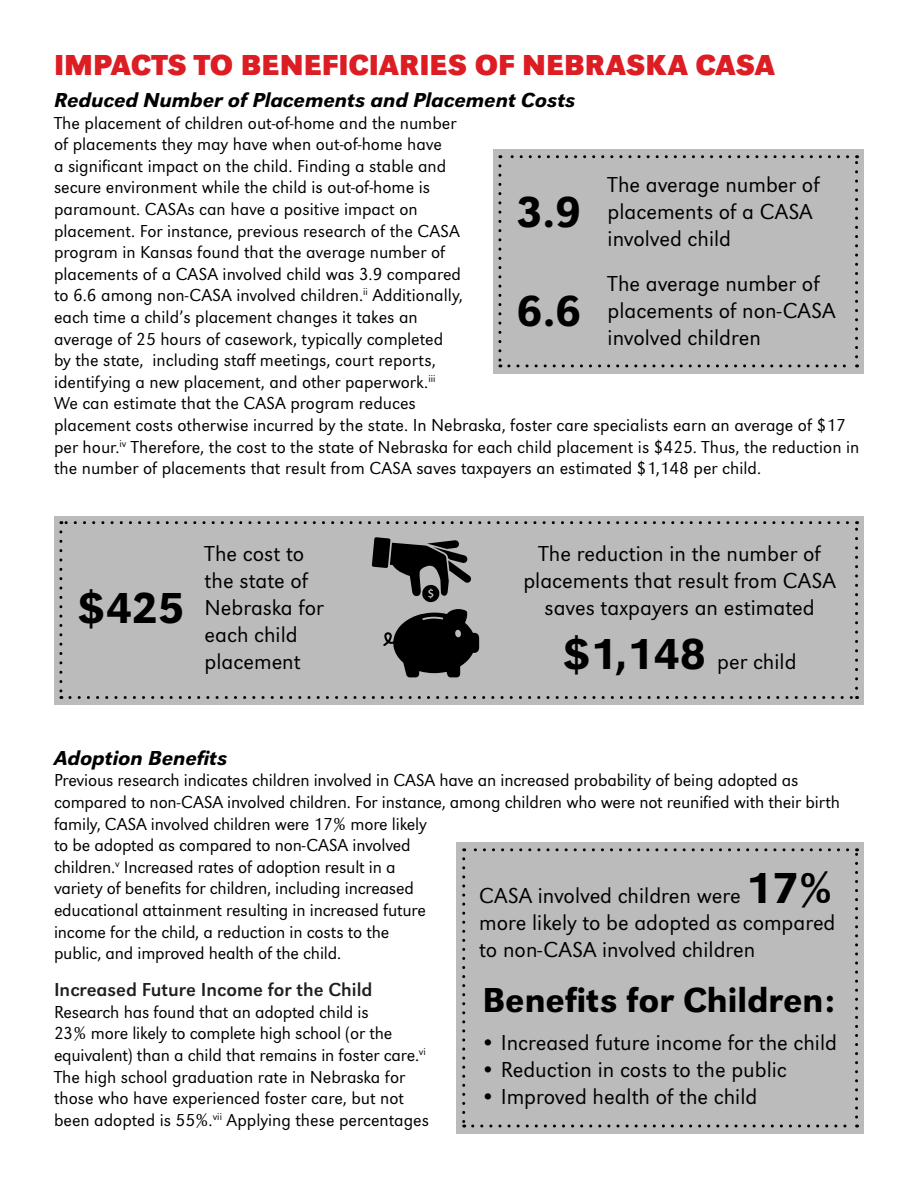
<style>
.page{position:relative;width:918px;height:1188px;background:#fff}
.page>*{position:absolute;margin:0;border:0;box-sizing:border-box;transform-origin:0 0}
.Text{font:500 45px "URW Grotesk";color:#000001}
.Text-2{font:500 36px "URW Grotesk";color:#000001}
.t1{font:700 30px "URW Grotesk";color:#dd1d24}
.Text-3{font:300 22.5px/27px "URW Grotesk";color:#000001}
.Subheader{font:21px "URW Grotesk Med Ita";color:#000001}
.Subheader2{font:19.5px "URW Grotesk";color:#231f20}
.Text-4{font:300 18px/21.6px "URW Grotesk";color:#000001}
.s1{font-weight:500;font-size:45px}
</style>
<div class="page">
<div style="left:493px;top:150px;width:371px;height:224px;background:#bcbbbc"></div>
<svg style="left:498px;top:166px;width:3px;height:201px"></svg>
<svg style="left:509px;top:364px;width:349px;height:3px"></svg>
<svg style="left:855px;top:155px;width:3px;height:202px"></svg>
<svg style="left:500px;top:155px;width:348px;height:3px"></svg>
<div style="left:54px;top:516px;width:810px;height:188px;background:#bcbbbc"></div>
<svg style="left:59px;top:532px;width:3px;height:167px"></svg>
<svg style="left:70px;top:696px;width:788px;height:3px"></svg>
<svg style="left:855px;top:521px;width:3px;height:167px"></svg>
<svg style="left:61px;top:521px;width:787px;height:3px"></svg>
<div style="left:456px;top:843px;width:408px;height:291px;background:#bcbbbc"></div>
<svg style="left:462px;top:859px;width:3px;height:269px"></svg>
<svg style="left:473px;top:1125px;width:385px;height:3px"></svg>
<svg style="left:855px;top:848px;width:3px;height:269px"></svg>
<svg style="left:464px;top:848px;width:384px;height:3px"></svg>
<svg style="left:383px;top:609px;width:96px;height:68px"></svg>
<svg style="left:372px;top:537px;width:99px;height:65px"></svg>
<p class="t1" style="left:54px;top:42px;width:723px">IMPACTS TO BENEFICIARIES OF NEBRASKA CASA</p>
<p class="Subheader" style="left:54px;top:88px;width:523px">Reduced Number of Placements and Placement Costs</p>
<p class="Text-4" style="left:54px;top:112px;width:807px">The placement of children out-of-home and the number<br>of placements they may have when out-of-home have<br>a significant impact on the child. Finding a stable and<br>secure environment while the child is out-of-home is<br>paramount. CASAs can have a positive impact on<br>placement. For instance, previous research of the CASA<br>program in Kansas found that the average number of<br>placements of a CASA involved child was 3.9 compared<br>to 6.6 among non-CASA involved children.<sup>ii</sup> Additionally,<br>each time a child’s placement changes it takes an<br>average of 25 hours of casework, typically completed<br>by the state, including staff meetings, court reports,<br>identifying a new placement, and other paperwork.<sup>iii<br></sup>We can estimate that the CASA program reduces<br>placement costs otherwise incurred by the state. In Nebraska, foster care specialists earn an average of $17 per hour.<sup>iv</sup> Therefore, the cost to the state of Nebraska for each child placement is $425. Thus, the reduction in the number of placements that result from CASA saves taxpayers an estimated $1,148 per child.</p>
<p class="Text-3" style="left:608px;top:172px;width:214px">The average number of placements of a CASA involved child</p>
<p class="Text" style="left:517px;top:186px;width:66px">3.9</p>
<p class="Text-3" style="left:608px;top:271px;width:230px">The average number of placements of non-CASA involved children</p>
<p class="Text" style="left:517px;top:285px;width:66px">6.6</p>
<p class="Text" style="left:78px;top:582px;width:108px">$425</p>
<p class="Text-3" style="left:205px;top:540px;width:121px">The cost to the state of<br>Nebraska for each child placement</p>
<p class="Text-3" style="left:523px;top:540px;width:314px;text-align:center">The reduction in the number of placements that result from CASA saves taxpayers an estimated</p>
<p class="Text-3" style="left:563px;top:648px;width:235px"><span class="s1">$1,148</span> per child</p>
<p class="Subheader" style="left:54px;top:746px;width:175px">Adoption Benefits</p>
<p class="Text-4" style="left:54px;top:770px;width:787px">Previous research indicates children involved in CASA have an increased probability of being adopted as compared to non-CASA involved children. For instance, among children who were not reunified with their birth family, CASA involved children were 17% more likely<br>to be adopted as compared to non-CASA involved<br>children.<sup>v</sup> Increased rates of adoption result in a<br>variety of benefits for children, including increased<br>educational attainment resulting in increased future<br>income for the child, a reduction in costs to the<br>public, and improved health of the child.</p>
<p class="Subheader2" style="left:54px;top:978px;width:320px">Increased Future Income for the Child</p>
<p class="Text-4" style="left:54px;top:1001px;width:377px">Research has found that an adopted child is<br>23% more likely to complete high school (or the equivalent) than a child that remains in foster care.<sup>vi </sup>The high school graduation rate in Nebraska for those who have experienced foster care, but not been adopted is 55%.<sup>vii</sup> Applying these percentages</p>
<p class="Text-3" style="left:479px;top:882px;width:358px">CASA involved children were <span class="s1">17% </span>more likely to be adopted as compared to non-CASA involved children</p>
<p class="Text-2" style="left:482px;top:979px;width:354px">Benefits for Children:</p>
<p class="Text-3" style="left:480px;top:1029px;width:358px">• Increased future income for the child</p>
<p class="Text-3" style="left:480px;top:1056px;width:308px">• Reduction in costs to the public</p>
<p class="Text-3" style="left:480px;top:1083px;width:278px">• Improved health of the child</p>
</div>
